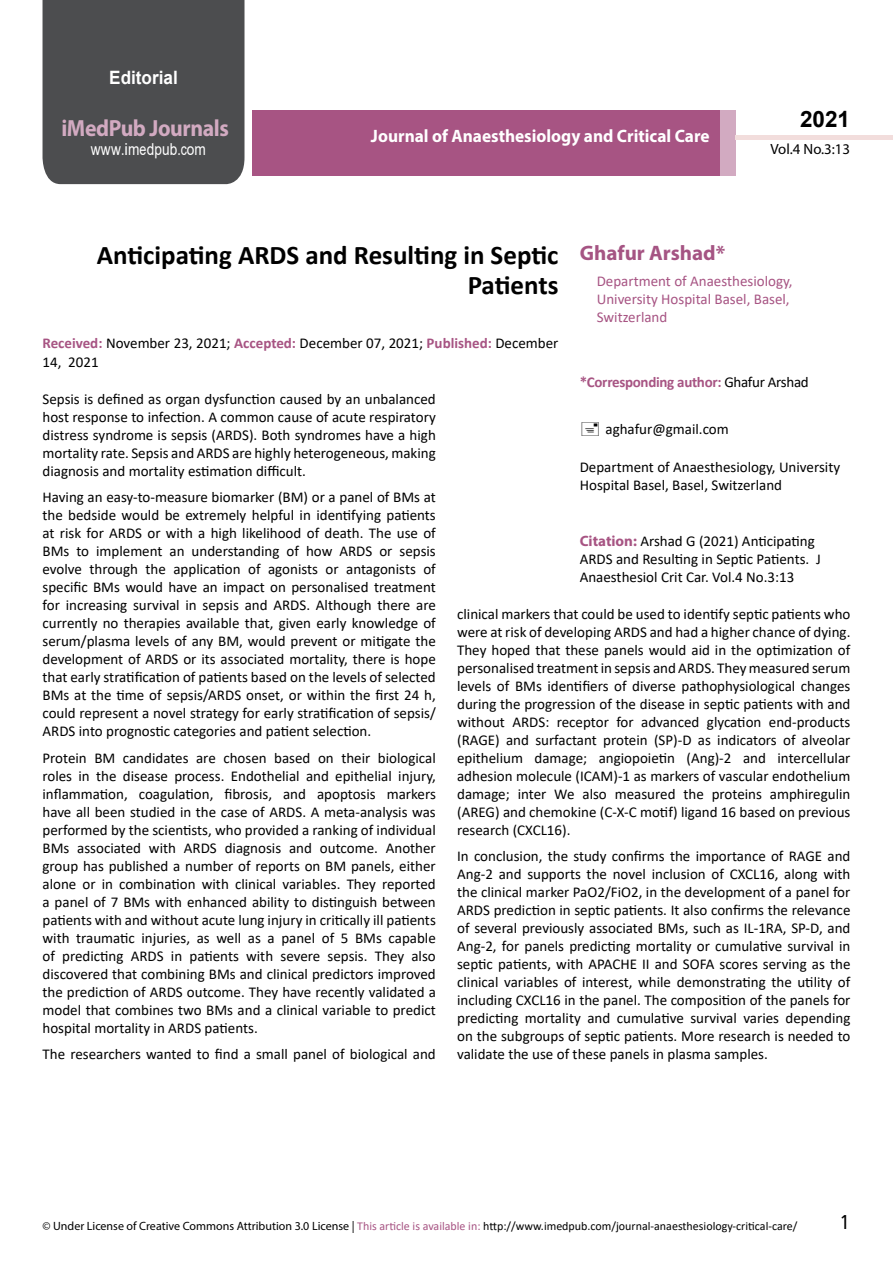
<style>
.page{position:relative;width:893px;height:1263px;background:#fff}
.page>*{position:absolute;margin:0;border:0;box-sizing:border-box;transform-origin:0 0}
.t1{font:700 27px/29.7px "Calibri";color:#000;text-align:right}
.t2{font:25.5px "Tunga";color:#000}
.t3{font:700 23.4px "Myriad Pro";letter-spacing:-.02em;color:#d2aac1;scale:.93 1}
.t4{font:700 22.5px "Arial";color:#000}
.t5{font:700 21px "Myriad Pro";color:#a55483}
.t6{font:700 18.45px "Arial";color:#fff;scale:.93 1}
.t7{font:700 18px "Myriad Pro";color:#fff;scale:.96 1}
.t8{font:16.5px "Arial";letter-spacing:.01em;color:#fff;scale:.83 1}
.t9{font:15px/18px "Calibri";color:#000;text-align:justify}
.t10{font:15px/18px "Calibri";color:#a75483}
.t11{font:700 15px "Calibri";letter-spacing:-.02em;color:#a75483}
.t12{font:14.85px "Myriad Pro";color:#000}
.t13{font:12px "Calibri";color:#000}
.s1{font-family:"Calibri"}
.s2{font-weight:700;color:#a75483}
.s3{font-weight:400;color:#000}
.s4{font-family:"Myriad Pro";font-weight:700;color:#a75483}
.s5{font-family:"Myriad Pro"}
.s6{color:#a75483}
</style>
<div class="page">
<div style="left:252px;top:110px;width:469px;height:66px;background:#a75483"></div>
<div style="left:720px;top:110px;width:16px;height:66px;background:#d2aac1"></div>
<div style="left:43px;top:0;width:201px;height:184px;background:#4c4d4f"></div>
<div style="left:736px;top:135px;width:157px;height:5px;background:#f2dddc"></div>
<p class="t6" style="left:109px;top:64px;width:75px">Editorial</p>
<h3 class="t3" style="left:61px;top:113px;width:181px">iMedPub Journals</h3>
<p class="t8" style="left:91px;top:138px;width:140px">www<span class="s1">.</span>imedpub<span class="s1">.</span>com</p>
<p class="t7" style="left:371px;top:124px;width:354px">Journal of Anaesthesiology and Critical Care</p>
<h3 class="t4" style="left:800px;top:104px;width:52px">2021</h3>
<p class="t12" style="left:770px;top:140px;width:81px">Vol.4 No.3:13</p>
<h1 class="t1" style="left:97px;top:240px;width:463px">Anticipating ARDS and Resulting in Septic<br>Patients</h1>
<h3 class="t5" style="left:580px;top:239px;width:147px">Ghafur Arshad*</h3>
<p class="t10" style="left:597px;top:272px;width:197px">Department of Anaesthesiology,<br>University Hospital Basel, Basel,<br>Switzerland</p>
<p class="t9" style="left:43px;top:333px;width:517px;line-height:18.8px"><span class="s2">Received:</span> November 23, 2021; <span class="s2">Accepted:</span> December 07, 2021; <span class="s2">Published:</span> December<br>14, 2021</p>
<p class="t9" style="left:43px;top:389px;width:395px">Sepsis is defined as organ dysfunction caused by an unbalanced host response to infection. A common cause of acute respiratory distress syndrome is sepsis (ARDS). Both syndromes have a high mortality rate. Sepsis and ARDS are highly heterogeneous, making diagnosis and mortality estimation difficult.</p>
<p class="t9" style="left:43px;top:488px;width:395px">Having an easy-to-measure biomarker (BM) or a panel of BMs at the bedside would be extremely helpful in identifying patients at risk for ARDS or with a high likelihood of death. The use of BMs to implement an understanding of how ARDS or sepsis evolve through the application of agonists or antagonists of specific BMs would have an impact on personalised treatment for increasing survival in sepsis and ARDS. Although there are currently no therapies available that, given early knowledge of serum/plasma levels of any BM, would prevent or mitigate the development of ARDS or its associated mortality, there is hope that early stratification of patients based on the levels of selected BMs at the time of sepsis/ARDS onset, or within the first 24 h, could represent a novel strategy for early stratification of sepsis/ ARDS into prognostic categories and patient selection.</p>
<p class="t9" style="left:43px;top:748px;width:395px">Protein BM candidates are chosen based on their biological roles in the disease process. Endothelial and epithelial injury, inflammation, coagulation, fibrosis, and apoptosis markers have all been studied in the case of ARDS. A meta-analysis was performed by the scientists, who provided a ranking of individual BMs associated with ARDS diagnosis and outcome. Another group has published a number of reports on BM panels, either alone or in combination with clinical variables. They reported a panel of 7 BMs with enhanced ability to distinguish between patients with and without acute lung injury in critically ill patients with traumatic injuries, as well as a panel of 5 BMs capable of predicting ARDS in patients with severe sepsis. They also discovered that combining BMs and clinical predictors improved the prediction of ARDS outcome. They have recently validated a model that combines two BMs and a clinical variable to predict hospital mortality in ARDS patients.</p>
<p class="t9" style="left:43px;top:1045px;width:395px">The researchers wanted to find a small panel of biological and</p>
<p class="t11" style="left:580px;top:372px;width:231px">*Corresponding author: <span class="s3">Ghafur Arshad</span></p>
<p class="t9" style="left:605px;top:419px;width:125px">aghafur@gmail.com</p>
<p class="t9" style="left:580px;top:458px;width:262px;line-height:17.4px">Department of Anaesthesiology, University<br>Hospital Basel, Basel, Switzerland</p>
<p class="t9" style="left:580px;top:532px;width:243px;text-align:left"><span class="s4">Citation:</span> Arshad G (2021) Anticipating<br>ARDS and Resulting in Septic Patients. J<br>Anaesthesiol Crit Car. Vol.4 No.3:13</p>
<p class="t9" style="left:457px;top:604px;width:395px">clinical markers that could be used to identify septic patients who were at risk of developing ARDS and had a higher chance of dying.<br>They hoped that these panels would aid in the optimization of personalised treatment in sepsis and ARDS. They measured serum levels of BMs identifiers of diverse pathophysiological changes during the progression of the disease in septic patients with and without ARDS: receptor for advanced glycation end-products (RAGE) and surfactant protein (SP)-D as indicators of alveolar epithelium damage; angiopoietin (Ang)-2 and intercellular adhesion molecule (ICAM)-1 as markers of vascular endothelium damage; inter We also measured the proteins amphiregulin (AREG) and chemokine (C-X-C motif) ligand 16 based on previous research (CXCL16).</p>
<p class="t9" style="left:457px;top:847px;width:395px">In conclusion, the study confirms the importance of RAGE and Ang-2 and supports the novel inclusion of CXCL16, along with the clinical marker PaO2/FiO2, in the development of a panel for ARDS prediction in septic patients. It also confirms the relevance of several previously associated BMs, such as IL-1RA, SP-D, and Ang-2, for panels predicting mortality or cumulative survival in septic patients, with APACHE II and SOFA scores serving as the clinical variables of interest, while demonstrating the utility of including CXCL16 in the panel. The composition of the panels for predicting mortality and cumulative survival varies depending on the subgroups of septic patients. More research is needed to validate the use of these panels in plasma samples.</p>
<p class="t13" style="left:43px;top:1217px;width:756px"><span class="s5">© Under License of Creative Commons Attribution 3.0 License |</span> <span class="s6">This article is available in:</span> http://www.imedpub.com/journal-anaesthesiology-critical-care/</p>
<h2 class="t2" style="left:841px;top:1205px;width:9px">1</h2>
</div>
